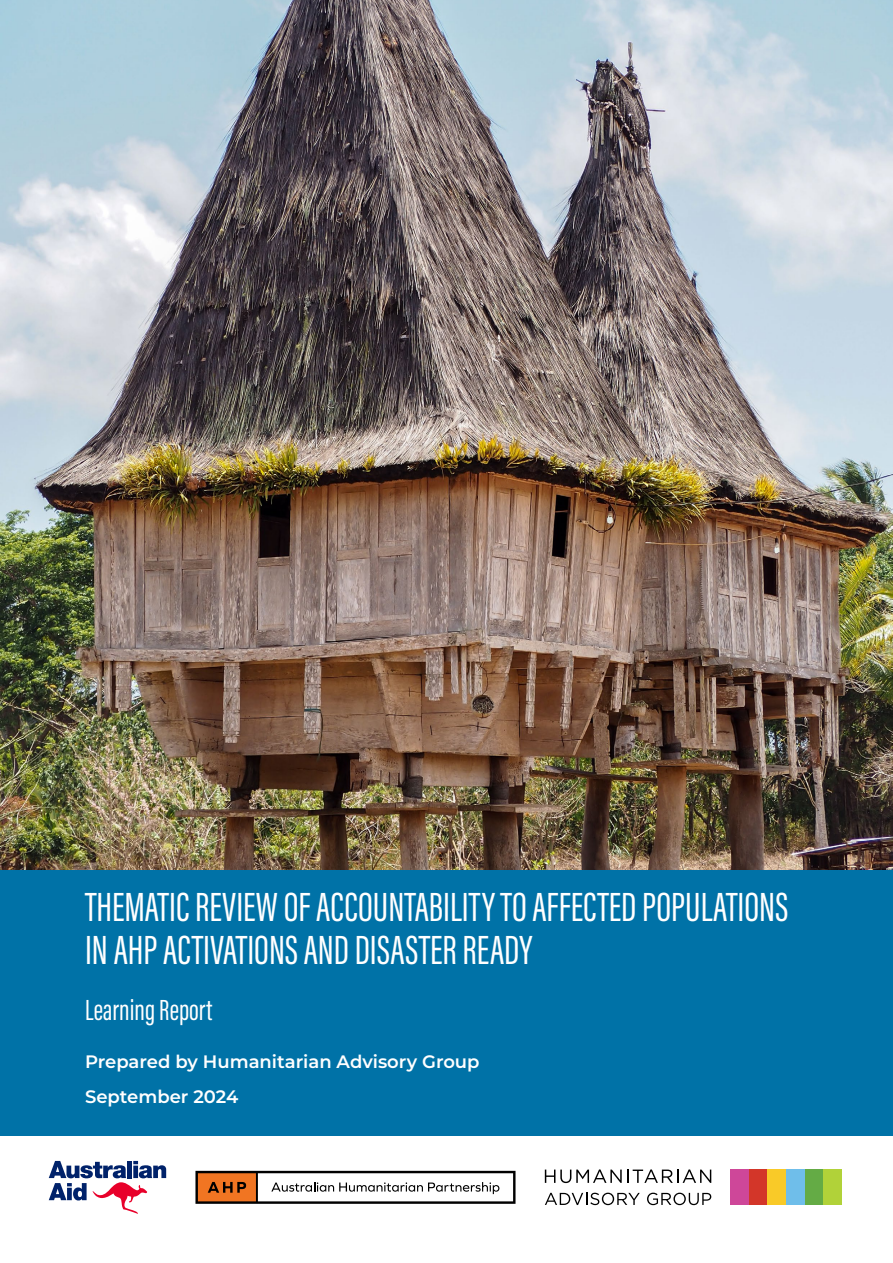
<style>
.page{position:relative;width:893px;height:1263px;background:#fff}
.page>*{position:absolute;margin:0;border:0;box-sizing:border-box;transform-origin:0 0}
.t1{font:42px/43.5px "Acumin Pro Extra Cond";color:#fff}
.t2{font:30px "Acumin Pro Extra Cond";color:#fff}
.t3{font:600 18px/35.2px "Montserrat";color:#fff}
</style>
<div class="page">
<img style="left:0;top:0;width:893px;height:870px">
<div style="left:0;top:870px;width:893px;height:265px;background:#0072a7"></div>
<div style="left:730px;top:1169px;width:19px;height:36px;background:#ce4799"></div>
<div style="left:749px;top:1169px;width:19px;height:36px;background:#d33629"></div>
<div style="left:768px;top:1169px;width:18px;height:36px;background:#f9ca28"></div>
<div style="left:786px;top:1169px;width:19px;height:36px;background:#6fbeea"></div>
<div style="left:805px;top:1169px;width:19px;height:36px;background:#64ab45"></div>
<div style="left:824px;top:1169px;width:18px;height:36px;background:#b1d239"></div>
<svg style="left:545px;top:1193px;width:95px;height:12px"></svg>
<svg style="left:647px;top:1193px;width:64px;height:12px"></svg>
<svg style="left:545px;top:1169px;width:166px;height:14px"></svg>
<svg style="left:195px;top:1171px;width:320px;height:33px"></svg>
<svg style="left:49px;top:1161px;width:117px;height:53px"></svg>
<p class="t1" style="left:85px;top:885px;width:705px">THEMATIC REVIEW OF ACCOUNTABILITY TO AFFECTED POPULATIONS<br>IN AHP ACTIVATIONS AND DISASTER READY</p>
<p class="t2" style="left:85px;top:991px;width:129px">Learning Report</p>
<p class="t3" style="left:85px;top:1043px;width:396px">Prepared by Humanitarian Advisory Group<br>September 2024</p>
</div>
